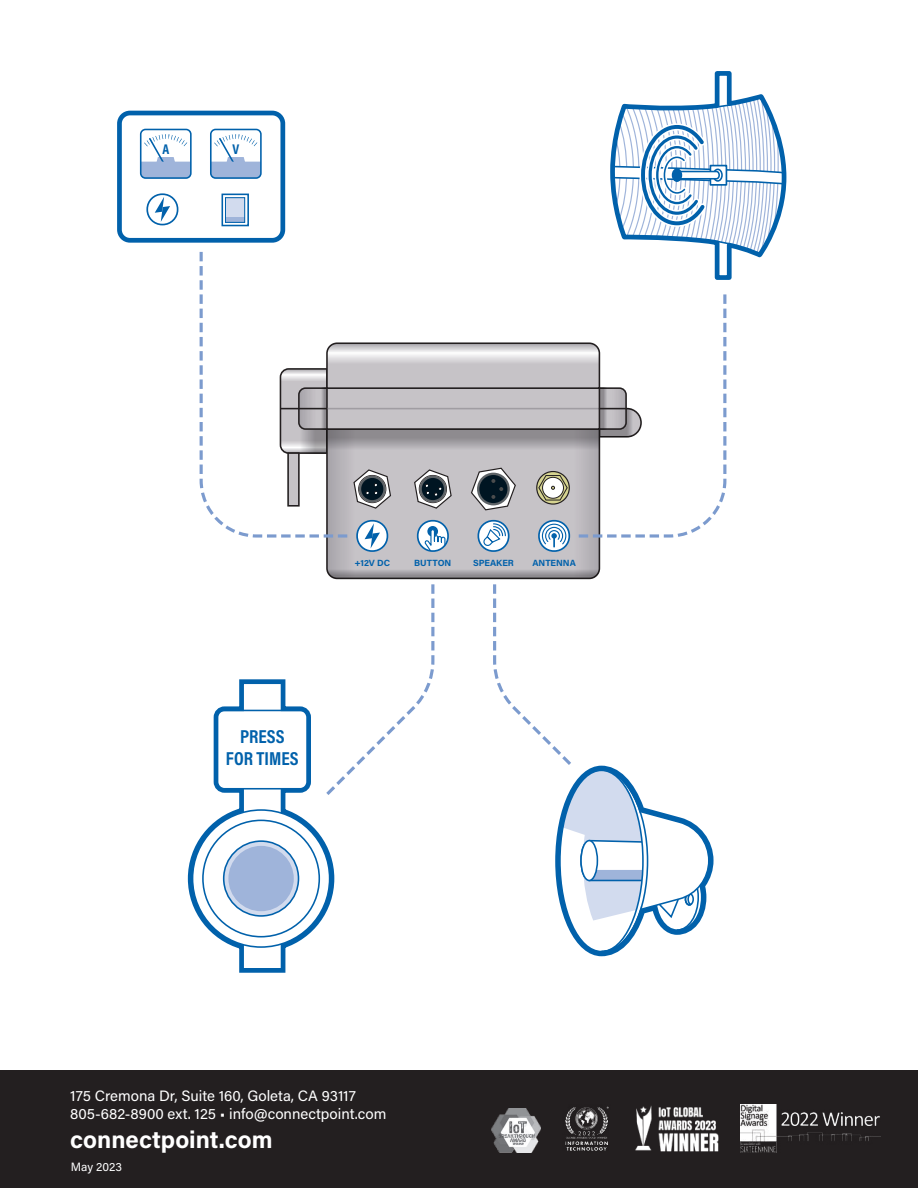
<style>
.page{position:relative;width:918px;height:1188px;background:#fff}
.page>*{position:absolute;margin:0;border:0;box-sizing:border-box;transform-origin:0 0}
.t1{font:700 24px "Acumin Pro";color:#fff}
.t2{font:700 18.9px/22.6px "Acumin Pro Cond";color:#0161ab;text-align:center}
.t3{font:15px/18px "Acumin Pro";color:#fff}
.t4{font:700 14.1px "Acumin Pro Cond";color:#0161ab}
.t5{font:12px "Acumin Pro";letter-spacing:-.005em;color:#fff}
.t6{font:700 9px "Acumin Pro";color:#0161ab}
</style>
<div class="page">
<div style="left:0;top:1070px;width:918px;height:118px;background:#231f20"></div>
<img style="left:492px;top:1108px;width:48px;height:44px">
<img style="left:565px;top:1106px;width:44px;height:45px">
<img style="left:635px;top:1106px;width:84px;height:46px">
<img style="left:740px;top:1104px;width:141px;height:48px">
<svg style="left:199px;top:251px;width:25px;height:274px"></svg>
<svg style="left:187px;top:706px;width:99px;height:267px"></svg>
<div style="left:215px;top:710px;width:94px;height:80px;border:2px solid #0161ab;border-radius:6px"></div>
<svg style="left:224px;top:294px;width:503px;height:662px"></svg>
<svg style="left:610px;top:71px;width:177px;height:209px"></svg>
<svg style="left:147px;top:194px;width:31px;height:31px"></svg>
<div style="left:146px;top:193px;width:32px;height:32px;border:2px solid #0161ab;border-radius:15px"></div>
<svg style="left:155px;top:197px;width:15px;height:25px"></svg>
<div style="left:117px;top:111px;width:168px;height:132px;border:5px solid #0161ab;border-radius:11px"></div>
<svg style="left:139px;top:134px;width:50px;height:43px"></svg>
<div style="left:140px;top:129px;width:52px;height:50px;border:2px solid #0161ab;border-radius:5px"></div>
<svg style="left:210px;top:134px;width:49px;height:43px"></svg>
<div style="left:210px;top:129px;width:52px;height:50px;border:2px solid #0161ab;border-radius:5px"></div>
<svg style="left:225px;top:197px;width:20px;height:26px"></svg>
<div style="left:222px;top:194px;width:27px;height:32px;border:2px solid #0161ab"></div>
<p class="t4" style="left:162px;top:140px;width:8px">A</p>
<p class="t4" style="left:232px;top:140px;width:8px">V</p>
<p class="t6" style="left:354px;top:557px;width:37px">+12V DC</p>
<p class="t6" style="left:414px;top:557px;width:39px">BUTTON</p>
<p class="t6" style="left:473px;top:557px;width:42px">SPEAKER</p>
<p class="t6" style="left:532px;top:557px;width:45px">ANTENNA</p>
<p class="t2" style="left:226px;top:724px;width:74px">PRESS<br>FOR TIMES</p>
<p class="t3" style="left:70px;top:1086px;width:318px">175 Cremona Dr, Suite 160, Goleta, CA 93117<br>805-682-8900 ext. 125 • info@connectpoint.com</p>
<h1 class="t1" style="left:70px;top:1122px;width:204px">connectpoint.com</h1>
<p class="t5" style="left:71px;top:1159px;width:53px">May 2023</p>
</div>
